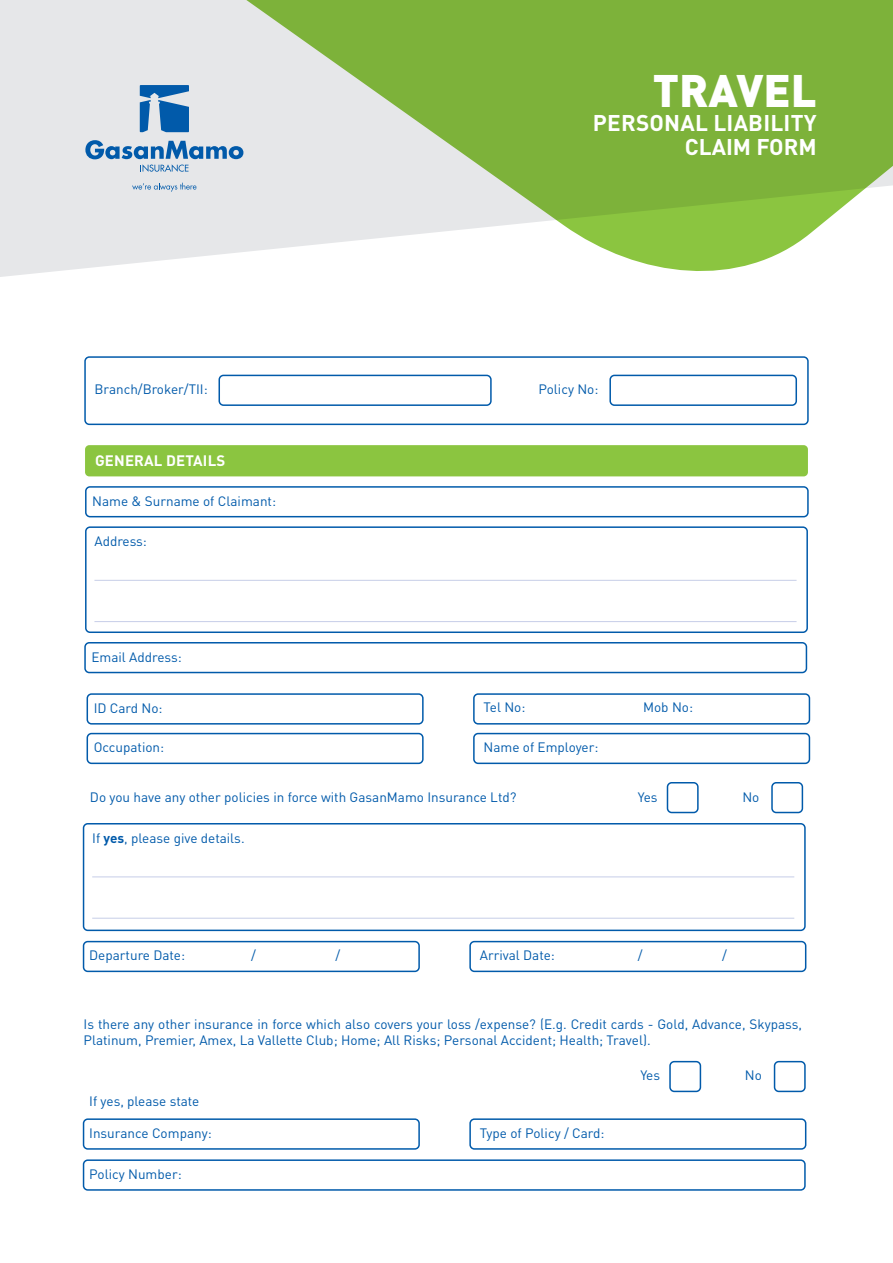
<style>
.page{position:relative;width:893px;height:1263px;background:#fff}
.page>*{position:absolute;margin:0;border:0;box-sizing:border-box;transform-origin:0 0}
.t1{font:900 45px "DIN Pro";color:#fff}
.t2{font:700 22.5px "DIN Pro";letter-spacing:.01em;color:#fff}
.t3{font:700 15px "DIN Pro";letter-spacing:.01em;color:#fff}
.t4{font:13.5px/16.2px "DIN Pro";color:#015aaa}
.s1{font-weight:700}
</style>
<div class="page">
<div style="left:85px;top:486px;width:724px;height:31px;border:2px solid #015aaa;border-radius:4px"></div>
<div style="left:84px;top:642px;width:723px;height:31px;border:2px solid #015aaa;border-radius:4px"></div>
<svg style="left:0;top:0;width:893px;height:277px;background:#b6d197"></svg>
<div style="left:84px;top:356px;width:725px;height:69px;border:2px solid #015aaa;border-radius:4px"></div>
<div style="left:218px;top:375px;width:274px;height:31px;border:2px solid #015aaa;border-radius:4px"></div>
<div style="left:609px;top:375px;width:188px;height:31px;border:2px solid #015aaa;border-radius:4px"></div>
<div style="left:85px;top:445px;width:723px;height:31px;background:#8bc540;border-radius:4px"></div>
<div style="left:85px;top:526px;width:723px;height:107px;border:2px solid #015aaa;border-radius:4px"></div>
<hr style="left:94px;top:580px;width:702px;height:1px;background:#c7cee8">
<hr style="left:94px;top:621px;width:702px;height:1px;background:#c7cee8">
<svg style="left:85px;top:140px;width:158px;height:32px;background:#a1bcd6"></svg>
<svg style="left:132px;top:183px;width:65px;height:9px"></svg>
<svg style="left:140px;top:85px;width:49px;height:47px;background:#4886bd"></svg>
<div style="left:469px;top:941px;width:337px;height:31px;border:2px solid #015aaa;border-radius:4px"></div>
<div style="left:83px;top:1118px;width:337px;height:32px;border:2px solid #015aaa;border-radius:4px"></div>
<div style="left:83px;top:1159px;width:723px;height:32px;border:2px solid #015aaa;border-radius:4px"></div>
<div style="left:469px;top:1118px;width:337px;height:32px;border:2px solid #015aaa;border-radius:4px"></div>
<div style="left:83px;top:941px;width:337px;height:31px;border:2px solid #015aaa;border-radius:4px"></div>
<div style="left:667px;top:782px;width:32px;height:31px;border:2px solid #015aaa;border-radius:4px"></div>
<div style="left:669px;top:1061px;width:32px;height:31px;border:2px solid #015aaa;border-radius:4px"></div>
<div style="left:771px;top:782px;width:32px;height:31px;border:2px solid #015aaa;border-radius:4px"></div>
<div style="left:774px;top:1061px;width:32px;height:31px;border:2px solid #015aaa;border-radius:4px"></div>
<div style="left:83px;top:823px;width:723px;height:108px;border:2px solid #015aaa;border-radius:4px"></div>
<hr style="left:92px;top:876px;width:702px;height:1px;background:#c7cee8">
<hr style="left:92px;top:918px;width:702px;height:1px;background:#c7cee8">
<div style="left:473px;top:693px;width:337px;height:31px;border:2px solid #015aaa;border-radius:4px"></div>
<div style="left:473px;top:733px;width:337px;height:31px;border:2px solid #015aaa;border-radius:4px"></div>
<div style="left:87px;top:693px;width:337px;height:31px;border:2px solid #015aaa;border-radius:4px"></div>
<div style="left:87px;top:733px;width:337px;height:31px;border:2px solid #015aaa;border-radius:4px"></div>
<p class="t4" style="left:94px;top:380px;width:115px">Branch/Broker/TII:</p>
<p class="t3" style="left:95px;top:450px;width:132px">GENERAL DETAILS</p>
<p class="t4" style="left:92px;top:492px;width:185px">Name &amp; Surname of Claimant:</p>
<p class="t4" style="left:94px;top:533px;width:54px">Address:</p>
<p class="t4" style="left:91px;top:648px;width:92px">Email Address:</p>
<p class="t4" style="left:94px;top:699px;width:70px">ID Card No:</p>
<p class="t4" style="left:94px;top:739px;width:72px">Occupation:</p>
<p class="t1" style="left:653px;top:60px;width:165px">TRAVEL</p>
<p class="t2" style="left:593px;top:108px;width:225px">PERSONAL LIABILITY</p>
<p class="t2" style="left:685px;top:132px;width:133px">CLAIM FORM</p>
<p class="t4" style="left:538px;top:380px;width:62px">Policy No:</p>
<p class="t4" style="left:483px;top:698px;width:43px">Tel No:</p>
<p class="t4" style="left:643px;top:698px;width:51px">Mob No:</p>
<p class="t4" style="left:483px;top:739px;width:116px">Name of Employer:</p>
<p class="t4" style="left:90px;top:788px;width:428px">Do you have any other policies in force with GasanMamo Insurance Ltd?</p>
<p class="t4" style="left:92px;top:829px;width:154px">If <span class="s1">yes</span>, please give details.</p>
<p class="t4" style="left:638px;top:788px;width:21px">Yes</p>
<p class="t4" style="left:742px;top:788px;width:19px">No</p>
<p class="t4" style="left:251px;top:947px;width:6px">/</p>
<p class="t4" style="left:336px;top:947px;width:6px">/</p>
<p class="t4" style="left:638px;top:947px;width:6px">/</p>
<p class="t4" style="left:722px;top:947px;width:6px">/</p>
<p class="t4" style="left:89px;top:947px;width:97px">Departure Date:</p>
<p class="t4" style="left:480px;top:947px;width:77px">Arrival Date:</p>
<p class="t4" style="left:84px;top:1015px;width:720px">Is there any other insurance in force which also covers your loss /expense? (E.g. Credit cards - Gold, Advance, Skypass,<br>Platinum, Premier, Amex, La Vallette Club; Home; All Risks; Personal Accident; Health; Travel).</p>
<p class="t4" style="left:89px;top:1093px;width:112px">If yes, please state</p>
<p class="t4" style="left:89px;top:1124px;width:124px">Insurance Company:</p>
<p class="t4" style="left:89px;top:1165px;width:94px">Policy Number:</p>
<p class="t4" style="left:480px;top:1124px;width:126px">Type of Policy / Card:</p>
<p class="t4" style="left:640px;top:1067px;width:21px">Yes</p>
<p class="t4" style="left:745px;top:1067px;width:19px">No</p>
</div>
